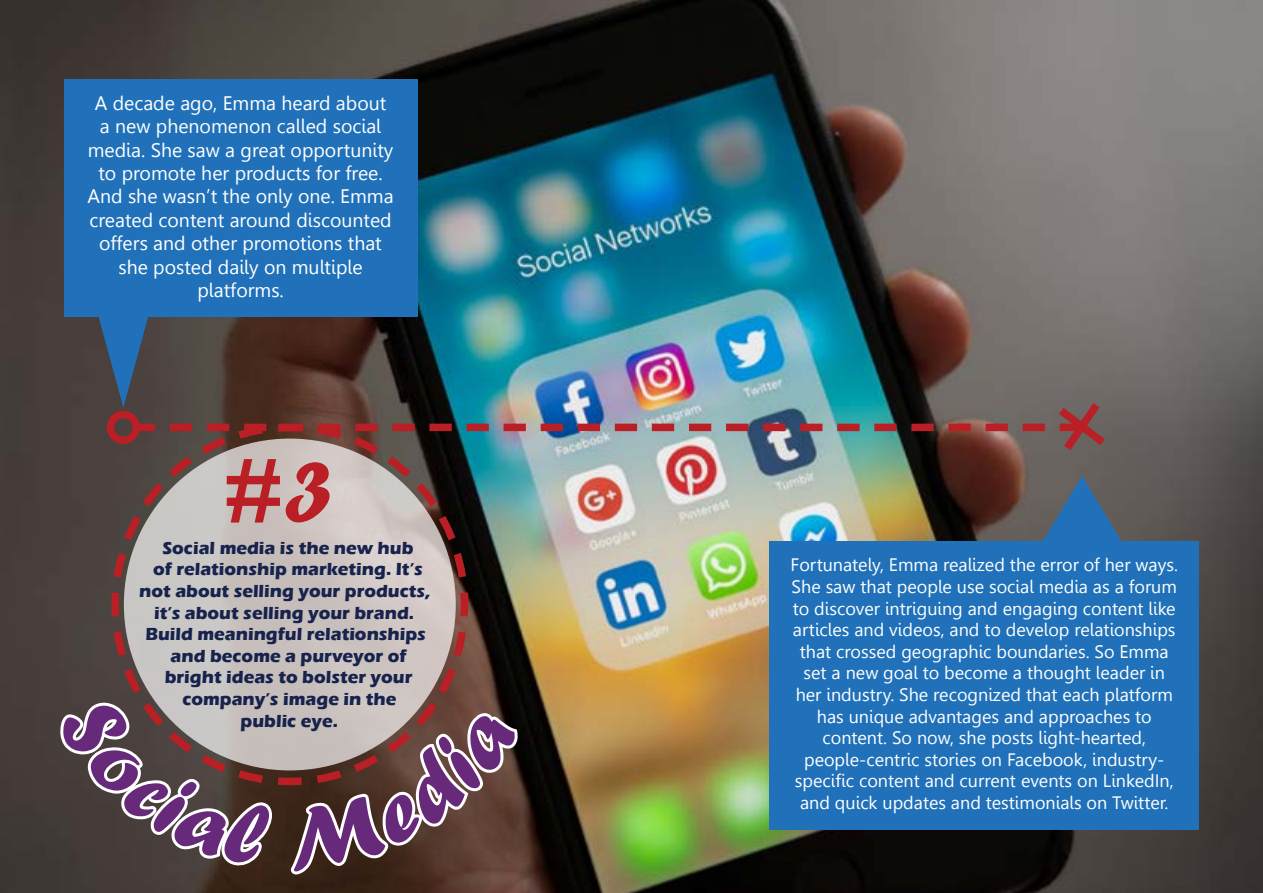
<style>
.page{position:relative;width:1263px;height:893px;background:#fff}
.page>*{position:absolute;margin:0;border:0;box-sizing:border-box;transform-origin:0 0}
.t1{font:90px "Forte";color:#b91f24}
.t2{font:19.5px/23.4px "Leelawadee";color:#fff;text-align:center}
.t3{font:18px/21.6px "Leelawadee";color:#fff;text-align:center}
.t4{font:700 18px/21.6px "Eras ITC";color:#17234d;text-align:center}
</style>
<div class="page">
<img style="left:0;top:0;width:1263px;height:893px">
<svg style="left:108px;top:593px;width:364px;height:23px;background:#c5b7b4"></svg>
<div style="left:64px;top:79px;width:353px;height:238px;background:#2071b9"></div>
<div style="left:769px;top:541px;width:430px;height:288px;background:#2071b9"></div>
<img style="left:86px;top:270px;width:1042px;height:323px">
<svg style="left:56px;top:616px;width:466px;height:272px;background:#8a7a75"></svg>
<p class="t2" style="left:88px;top:91px;width:308px">A decade ago, Emma heard about a new phenomenon called social media. She saw a great opportunity to promote her products for free.<br>And she wasn’t the only one. Emma created content around discounted offers and other promotions that she posted daily on multiple platforms.</p>
<h1 class="t1" style="left:223px;top:438px;width:109px">#3</h1>
<p class="t4" style="left:139px;top:537px;width:293px">Social media is the new hub<br>of relationship marketing. It’s not about selling your products, it’s about selling your brand.<br>Build meaningful relationships and become a purveyor of bright ideas to bolster your company’s image in the<br>public eye.</p>
<p class="t3" style="left:790px;top:554px;width:389px">Fortunately, Emma realized the error of her ways.<br>She saw that people use social media as a forum to discover intriguing and engaging content like articles and videos, and to develop relationships that crossed geographic boundaries. So Emma set a new goal to become a thought leader in her industry. She recognized that each platform has unique advantages and approaches to content. So now, she posts light-hearted, people-centric stories on Facebook, industry&shy;specific content and current events on LinkedIn, and quick updates and testimonials on Twitter.</p>
</div>
